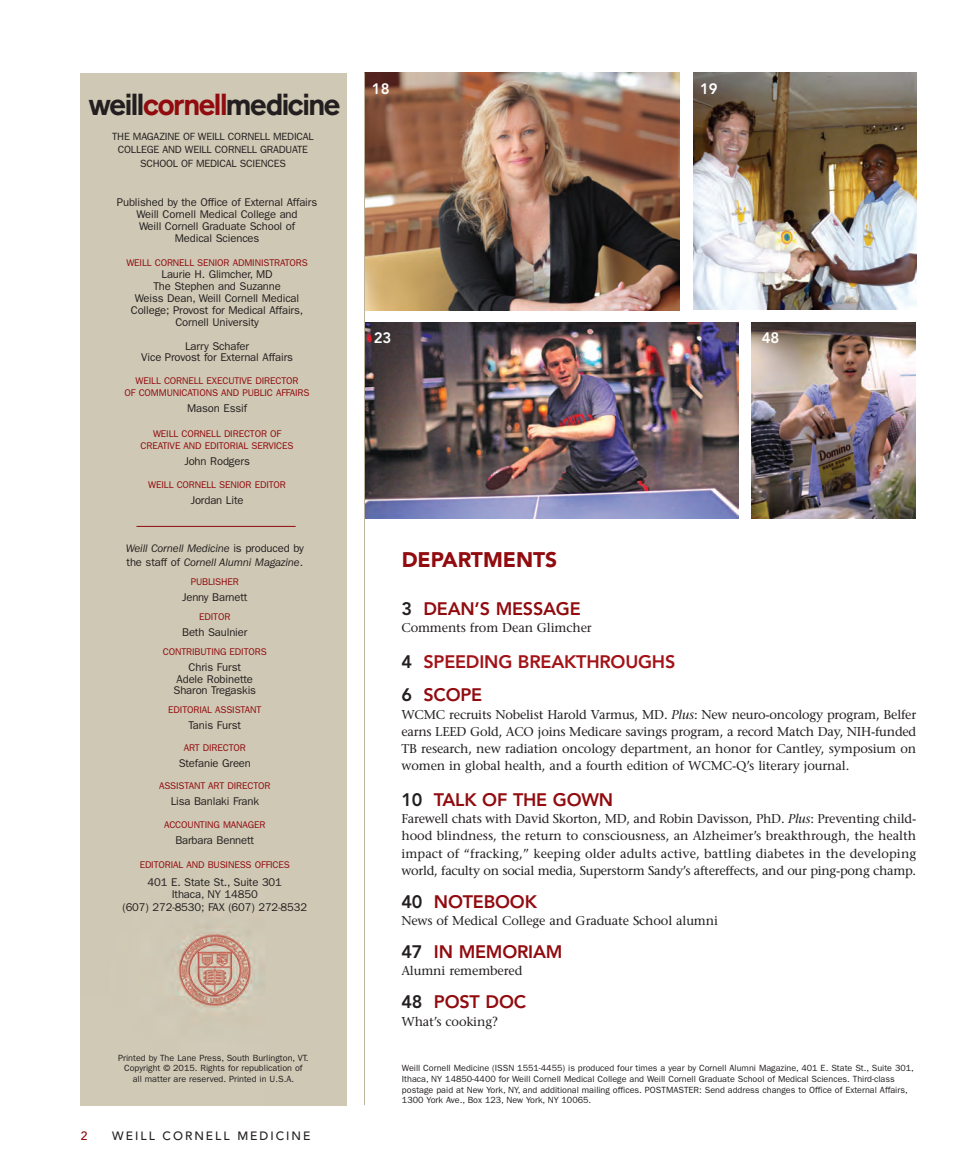
<style>
.page{position:relative;width:969px;height:1174px;background:#fff}
.page>*{position:absolute;margin:0;border:0;box-sizing:border-box;transform-origin:0 0}
.t1{font:500 30.15px "AG Old Face";letter-spacing:-.035em;color:#231f20}
.t2{font:900 21px "Avenir";color:#910b0f}
.t3{font:800 18px "Avenir";letter-spacing:-.01em;color:#910b0f}
.t4{font:800 18px/33px "Avenir";letter-spacing:-.01em;color:#a21217}
.t5{font:800 15px "Avenir";letter-spacing:-.01em;color:#fff}
.t6{font:12.75px/17.2px "Stone Serif";letter-spacing:-.01em;color:#231f20;text-align:justify}
.t7{font:500 12px "Avenir";letter-spacing:.165em;color:#231f20}
.t8{font:500 12px "Avenir";color:#910b0f}
.t9{font:11.25px/12px "Franklin Gothic";letter-spacing:-.01em;color:#231f20;text-align:center}
.t10{font:italic 11.25px/13.5px "Franklin Gothic";letter-spacing:-.01em;color:#231f20}
.t11{font:10.5px/13.5px "Franklin Gothic";letter-spacing:-.02em;color:#231f20;text-align:center}
.t12{font:9.75px/11.6px "Franklin Gothic";letter-spacing:-.01em;color:#910b0f;text-align:center}
.t13{font:9px/10.5px "Franklin Gothic";color:#231f20;text-align:center}
.s1{color:#910b0f}
.s2{font-style:normal}
.s3{color:#231f20}
.s4{font-style:italic}
</style>
<div class="page">
<img style="left:365px;top:72px;width:314px;height:239px">
<img style="left:365px;top:322px;width:374px;height:197px">
<img style="left:752px;top:322px;width:164px;height:197px">
<img style="left:693px;top:72px;width:223px;height:237px">
<div style="left:81px;top:73px;width:266px;height:1031px;background:#cfc8b4"></div>
<hr style="left:136px;top:526px;width:160px;height:1px;background:#910b0f">
<hr style="left:364px;top:72px;width:1px;height:1032px;background:#bdb49c">
<p class="t1" style="left:89px;top:93px;width:253px">weill<span class="s1">cornell</span>medicine</p>
<p class="t11" style="left:112px;top:130px;width:203px">THE MAGAZINE OF WEILL CORNELL MEDICAL<br>COLLEGE AND WEILL CORNELL GRADUATE<br>SCHOOL OF MEDICAL SCIENCES</p>
<p class="t9" style="left:117px;top:197px;width:202px">Published by the Office of External Affairs<br>Weill Cornell Medical College and<br>Weill Cornell Graduate School of<br>Medical Sciences</p>
<p class="t12" style="left:126px;top:258px;width:183px">WEILL CORNELL SENIOR ADMINISTRATORS</p>
<p class="t9" style="left:131px;top:269px;width:174px">Laurie H. Glimcher, MD<br>The Stephen and Suzanne<br>Weiss Dean, Weill Cornell Medical<br>College; Provost for Medical Affairs,<br>Cornell University</p>
<p class="t9" style="left:141px;top:341px;width:154px;line-height:11.6px">Larry Schafer<br>Vice Provost for External Affairs</p>
<p class="t12" style="left:125px;top:376px;width:186px">WEILL CORNELL EXECUTIVE DIRECTOR<br>OF COMMUNICATIONS AND PUBLIC AFFAIRS</p>
<p class="t9" style="left:187px;top:403px;width:61px">Mason Essif</p>
<p class="t12" style="left:141px;top:428px;width:155px">WEILL CORNELL DIRECTOR OF<br>CREATIVE AND EDITORIAL SERVICES</p>
<p class="t9" style="left:184px;top:455px;width:67px">John Rodgers</p>
<p class="t12" style="left:148px;top:479px;width:139px">WEILL CORNELL SENIOR EDITOR</p>
<p class="t9" style="left:191px;top:495px;width:54px">Jordan Lite</p>
<p class="t10" style="left:126px;top:542px;width:180px">Weill Cornell Medicine <span class="s2">is produced by the staff of</span> Cornell Alumni Magazine<span class="s2">.</span></p>
<p class="t12" style="left:191px;top:576px;width:50px">PUBLISHER</p>
<p class="t9" style="left:182px;top:591px;width:67px">Jenny Barnett</p>
<p class="t12" style="left:199px;top:611px;width:33px">EDITOR</p>
<p class="t9" style="left:182px;top:626px;width:67px">Beth Saulnier</p>
<p class="t12" style="left:163px;top:646px;width:105px">CONTRIBUTING EDITORS</p>
<p class="t9" style="left:174px;top:662px;width:84px;line-height:11.6px">Chris Furst<br>Adele Robinette<br>Sharon Tregaskis</p>
<p class="t12" style="left:168px;top:704px;width:95px">EDITORIAL ASSISTANT</p>
<p class="t9" style="left:189px;top:720px;width:54px">Tanis Furst</p>
<p class="t12" style="left:184px;top:742px;width:64px">ART DIRECTOR</p>
<p class="t9" style="left:179px;top:757px;width:74px">Stefanie Green</p>
<p class="t12" style="left:159px;top:780px;width:113px">ASSISTANT ART DIRECTOR</p>
<p class="t9" style="left:171px;top:795px;width:90px">Lisa Banlaki Frank</p>
<p class="t12" style="left:164px;top:819px;width:103px">ACCOUNTING MANAGER</p>
<p class="t9" style="left:175px;top:834px;width:80px">Barbara Bennett</p>
<p class="t12" style="left:140px;top:859px;width:152px">EDITORIAL AND BUSINESS OFFICES</p>
<p class="t9" style="left:122px;top:876px;width:186px;line-height:12.8px">401 E. State St., Suite 301<br>Ithaca, NY 14850<br>(607) 272-8530; FAX (607) 272-8532</p>
<p class="t13" style="left:118px;top:1052px;width:192px">Printed by The Lane Press, South Burling ton, VT.<br>Copyright © 2015. Rights for republication of<br>all matter are reserved. Printed in U.S.A.</p>
<p class="t8" style="left:81px;top:1131px;width:8px">2</p>
<p class="t7" style="left:112px;top:1131px;width:200px">WEILL CORNELL MEDICINE</p>
<p class="t5" style="left:372px;top:82px;width:19px">18</p>
<p class="t5" style="left:700px;top:82px;width:19px">19</p>
<p class="t5" style="left:374px;top:331px;width:19px">23</p>
<p class="t5" style="left:762px;top:331px;width:19px">48</p>
<p class="t2" style="left:402px;top:551px;width:157px">DEPARTMENTS</p>
<p class="t3" style="left:401px;top:601px;width:181px"><span class="s3">3</span> DEAN’S MESSAGE</p>
<p class="t6" style="left:401px;top:620px;width:192px">Comments from Dean Glimcher</p>
<p class="t4" style="left:401px;top:647px;width:276px"><span class="s3">4</span> SPEEDING BREAKTHROUGHS<br><span class="s3">6</span> <span class="s1">SCOPE</span></p>
<p class="t6" style="left:401px;top:706px;width:516px">WCMC recruits Nobelist Harold Varmus, MD. <span class="s4">Plus</span>: New neuro-oncology program, Belfer earns LEED Gold, ACO joins Medicare savings program, a record Match Day, NIH-funded TB research, new radiation oncology department, an honor for Cantley, symposium on women in global health, and a fourth edition of WCMC-Q’s literary journal.</p>
<p class="t3" style="left:401px;top:791px;width:213px"><span class="s3">10</span> TALK OF THE GOWN</p>
<p class="t6" style="left:401px;top:811px;width:516px">Farewell chats with David Skorton, MD, and Robin Davisson, PhD. <span class="s4">Plus</span>: Preventing child&shy;hood blindness, the return to consciousness, an Alzheimer’s breakthrough, the health impact of “fracking,” keeping older adults active, battling diabetes in the developing world, faculty on social media, Superstorm Sandy’s aftereffects, and our ping-pong champ.</p>
<p class="t3" style="left:401px;top:893px;width:137px"><span class="s3">40</span> NOTEBOOK</p>
<p class="t6" style="left:401px;top:913px;width:318px">News of Medical College and Graduate School alumni</p>
<p class="t3" style="left:401px;top:944px;width:163px"><span class="s3">47</span> IN MEMORIAM</p>
<p class="t6" style="left:401px;top:963px;width:123px">Alumni remembered</p>
<p class="t3" style="left:401px;top:994px;width:126px"><span class="s3">48</span> POST DOC</p>
<p class="t6" style="left:401px;top:1013px;width:98px">What’s cooking?</p>
<p class="t13" style="left:402px;top:1063px;width:513px;text-align:left">Weill Cornell Medicine (ISSN 1551-4455) is produced four times a year by Cornell Alumni Magazine, 401 E. State St., Suite 301, Ithaca, NY 14850-4400 for Weill Cornell Medical College and Weill Cornell Graduate School of Medical Sciences. Third-class postage paid at New York, NY, and additional mailing offices. POSTMASTER: Send address changes to Office of External Affairs, 1300 York Ave., Box 123, New York, NY 10065.</p>
</div>
